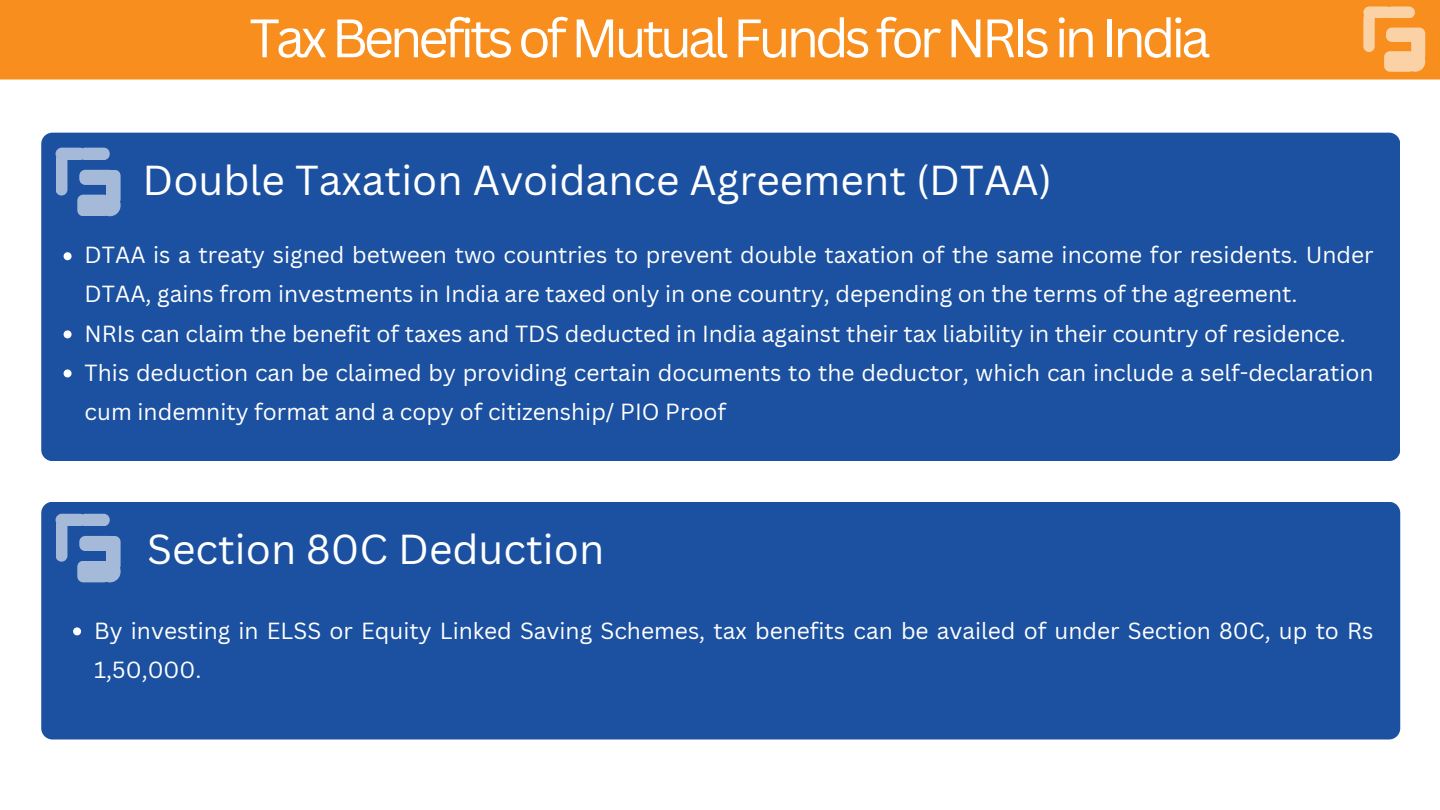
<style>
.page{position:relative;width:1440px;height:810px;background:#fff}
.page>*{position:absolute;margin:0;border:0;box-sizing:border-box;transform-origin:0 0}
.t1{font:52.9px "Canva Sans";letter-spacing:-.08em;color:#fff}
.t2{font:40.8px "Canva Sans";color:#fff}
.t3{font:22.7px/39.1px "Canva Sans";color:#fff}
</style>
<div class="page">
<div style="left:41px;top:133px;width:1359px;height:328px;background:#1b51a0"></div>
<div style="left:41px;top:502px;width:1359px;height:238px;background:#1b51a0"></div>
<svg style="left:82px;top:148px;width:28px;height:12px"></svg>
<div style="left:56px;top:148px;width:30px;height:12px;background:#a5bad9;border-radius:6px"></div>
<div style="left:56px;top:154px;width:11px;height:42px;background:#a5bad9;border-radius:6px"></div>
<svg style="left:77px;top:170px;width:44px;height:46px;background:#89a5cd"></svg>
<div style="left:0;top:0;width:1440px;height:80px;background:#f78e1e"></div>
<svg style="left:64px;top:252px;width:8px;height:8px"></svg>
<svg style="left:64px;top:330px;width:8px;height:8px"></svg>
<svg style="left:64px;top:369px;width:8px;height:8px"></svg>
<svg style="left:73px;top:627px;width:8px;height:8px"></svg>
<svg style="left:82px;top:514px;width:28px;height:12px"></svg>
<div style="left:56px;top:514px;width:30px;height:12px;background:#a5bad9;border-radius:6px"></div>
<div style="left:56px;top:520px;width:11px;height:42px;background:#a5bad9;border-radius:6px"></div>
<svg style="left:77px;top:536px;width:44px;height:46px;background:#89a4cd"></svg>
<div style="left:1386px;top:6px;width:29px;height:12px;background:#fbd2a6;border-radius:6px"></div>
<div style="left:1363px;top:6px;width:29px;height:12px;background:#fbd2a6;border-radius:6px"></div>
<div style="left:1363px;top:12px;width:12px;height:40px;background:#fbd2a6;border-radius:6px"></div>
<svg style="left:1411px;top:57px;width:14px;height:15px"></svg>
<div style="left:1384px;top:51px;width:31px;height:21px;background:#fbd2a6;border-radius:6px"></div>
<div style="left:1411px;top:28px;width:14px;height:33px;background:#fbd2a6;border-radius:6px"></div>
<div style="left:1386px;top:28px;width:34px;height:14px;background:#fbd2a6;border-radius:6px"></div>
<h1 class="t1" style="left:249px;top:1px;width:963px">Tax Benefits of Mutual Funds for NRIs in India</h1>
<h2 class="t2" style="left:142px;top:152px;width:911px">Double Taxation Avoidance Agreement (DTAA)</h2>
<p class="t3" style="left:85px;top:235px;width:1290px">DTAA is a treaty signed between two countries to prevent double taxation of the same income for residents. Under<br>DTAA, gains from investments in India are taxed only in one country, depending on the terms of the agreement.</p>
<p class="t3" style="left:85px;top:313px;width:1263px">NRIs can claim the benefit of taxes and TDS deducted in India against their tax liability in their country of residence.</p>
<p class="t3" style="left:85px;top:352px;width:1290px">This deduction can be claimed by providing certain documents to the deductor, which can include a self-declaration cum indemnity format and a copy of citizenship/ PIO Proof</p>
<h2 class="t2" style="left:147px;top:520px;width:459px">Section 80C Deduction</h2>
<p class="t3" style="left:94px;top:610px;width:1281px">By investing in ELSS or Equity Linked Saving Schemes, tax benefits can be availed of under Section 80C, up to Rs<br>1,50,000.</p>
</div>
